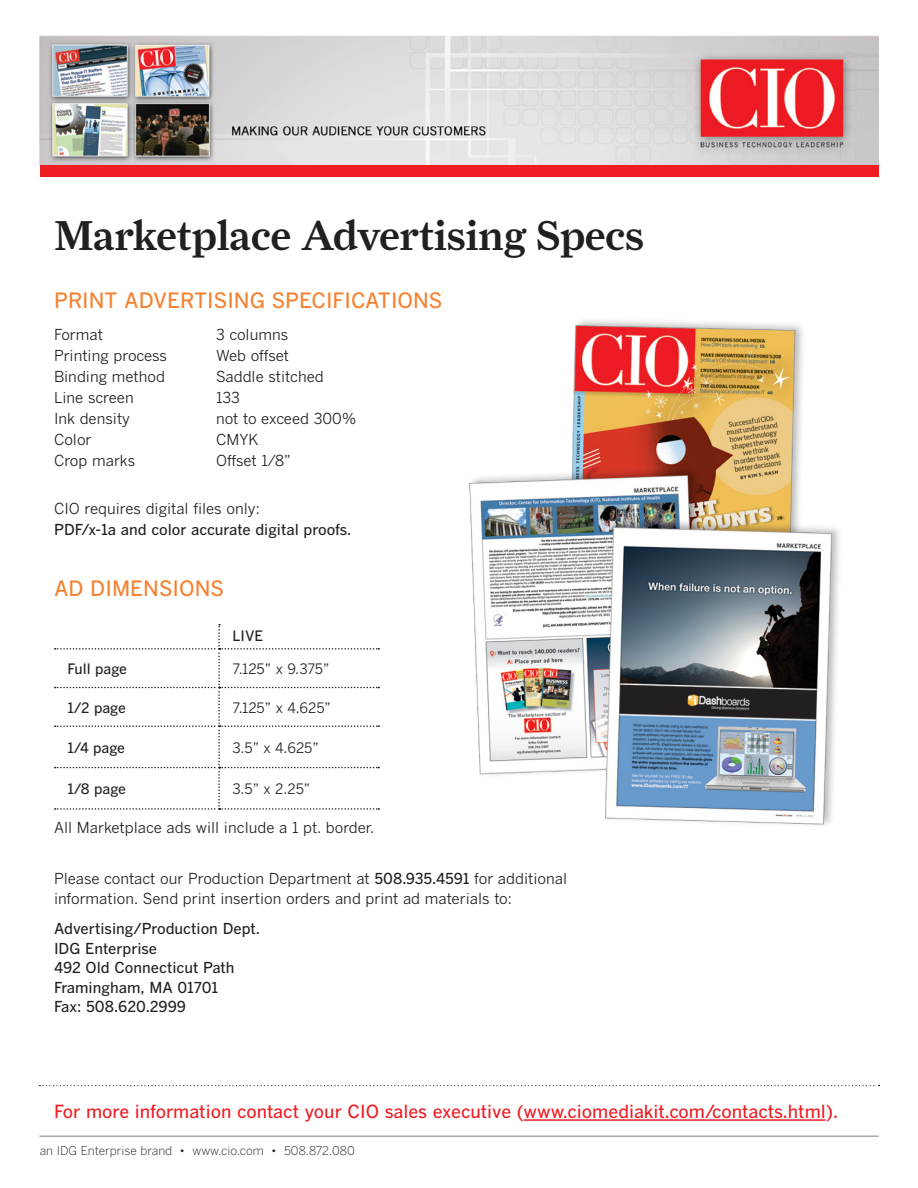
<style>
.page{position:relative;width:918px;height:1188px;background:#fff}
.page>*{position:absolute;margin:0;border:0;box-sizing:border-box;transform-origin:0 0}
.CIO-Title{font:500 42px "Farnham Display";color:#231f20}
.CIO-Headings{font:500 21px "Benton Gothic";color:#f48232}
.CIO-CTA_Contacts{font:500 18px "Benton Gothic";color:#ee1d23}
.CIO-Body_copy_w_tabs{font:15px "Benton Gothic";color:#231f20}
.CIO-Body_copy{font:15px/19.5px "Benton Gothic";color:#231f20}
.CIO-Body_copy-2{font:500 15px/19.5px "Benton Gothic";color:#231f20}
.CIO-Body_copy_w_tabs-2{font:500 15px/21px "Benton Gothic";color:#231f20}
.CIO-Body_copy_LAST{font:15px "Benton Gothic";color:#231f20}
.CIO-Table_text_9_5pt{font:14.25px "Benton Gothic";letter-spacing:-.01em;color:#231f20}
.CIO-Table_text_9_5pt-2{font:500 14.25px "Benton Gothic";letter-spacing:-.005em;color:#231f20}
.CIO-Footer{font:300 12px "Benton Gothic";color:#231f20}
.s1{font-weight:400}
.s2{font-weight:500}
</style>
<div class="page">
<hr style="left:39px;top:1135px;width:840px;height:2px;background:#a8a9ad">
<img style="left:40px;top:36px;width:839px;height:129px">
<div style="left:40px;top:165px;width:839px;height:12px;background:#ee1d23"></div>
<hr style="left:524px;top:1119px;width:302px;height:2px;background:#ee1d23">
<svg style="left:39px;top:1085px;width:841px;height:1px"></svg>
<svg style="left:55px;top:624px;width:324px;height:186px"></svg>
<img style="left:469px;top:320px;width:371px;height:505px">
<p class="CIO-Title" style="left:54px;top:211px;width:592px">Marketplace Advertising Specs</p>
<p class="CIO-Headings" style="left:54px;top:287px;width:390px">PRINT ADVERTISING SPECIFICATIONS</p>
<p class="CIO-Body_copy_w_tabs" style="left:54px;top:325px;width:50px">Format</p>
<p class="CIO-Body_copy_w_tabs" style="left:216px;top:325px;width:74px">3 columns</p>
<p class="CIO-Body_copy_w_tabs" style="left:54px;top:346px;width:115px">Printing process</p>
<p class="CIO-Body_copy_w_tabs" style="left:216px;top:346px;width:74px">Web offset</p>
<p class="CIO-Body_copy_w_tabs" style="left:54px;top:367px;width:113px">Binding method</p>
<p class="CIO-Body_copy_w_tabs" style="left:216px;top:367px;width:109px">Saddle stitched</p>
<p class="CIO-Body_copy_w_tabs" style="left:54px;top:388px;width:81px">Line screen</p>
<p class="CIO-Body_copy_w_tabs" style="left:216px;top:388px;width:25px">133</p>
<p class="CIO-Body_copy_w_tabs" style="left:54px;top:409px;width:77px">Ink density</p>
<p class="CIO-Body_copy_w_tabs" style="left:216px;top:409px;width:142px">not to exceed 300%</p>
<p class="CIO-Body_copy_w_tabs" style="left:54px;top:430px;width:39px">Color</p>
<p class="CIO-Body_copy_w_tabs" style="left:216px;top:430px;width:44px">CMYK</p>
<p class="CIO-Body_copy_w_tabs" style="left:54px;top:451px;width:83px">Crop marks</p>
<p class="CIO-Body_copy_w_tabs" style="left:216px;top:451px;width:76px">Offset 1/8”</p>
<p class="CIO-Body_copy_w_tabs-2" style="left:54px;top:497px;width:299px"><span class="s1">CIO requires digital files only:<br></span>PDF/x-1a and color accurate digital proofs.</p>
<p class="CIO-Headings" style="left:54px;top:576px;width:172px">AD DIMENSIONS</p>
<p class="CIO-Table_text_9_5pt-2" style="left:233px;top:627px;width:32px">LIVE</p>
<p class="CIO-Table_text_9_5pt-2" style="left:68px;top:660px;width:61px">Full page</p>
<p class="CIO-Table_text_9_5pt" style="left:233px;top:660px;width:98px">7.125” x 9.375”</p>
<p class="CIO-Table_text_9_5pt-2" style="left:68px;top:699px;width:60px">1/2 page</p>
<p class="CIO-Table_text_9_5pt" style="left:233px;top:699px;width:100px">7.125” x 4.625”</p>
<p class="CIO-Table_text_9_5pt-2" style="left:68px;top:739px;width:59px">1/4 page</p>
<p class="CIO-Table_text_9_5pt" style="left:233px;top:739px;width:88px">3.5” x 4.625”</p>
<p class="CIO-Table_text_9_5pt-2" style="left:68px;top:780px;width:60px">1/8 page</p>
<p class="CIO-Table_text_9_5pt" style="left:233px;top:780px;width:79px">3.5” x 2.25”</p>
<p class="CIO-Body_copy_LAST" style="left:54px;top:818px;width:322px">All Marketplace ads will include a 1 pt. border.</p>
<p class="CIO-Body_copy" style="left:54px;top:869px;width:515px">Please contact our Production Department at <span class="s2">508.935.4591</span> for additional information. Send print insertion orders and print ad materials to:</p>
<p class="CIO-Body_copy-2" style="left:54px;top:919px;width:207px">Advertising/Production Dept.<br>IDG Enterprise<br>492 Old Connecticut Path<br>Framingham, MA 01701<br>Fax: 508.620.2999</p>
<p class="CIO-CTA_Contacts" style="left:54px;top:1100px;width:786px">For more information contact your CIO sales executive (www.ciomediakit.com/contacts.html).</p>
<p class="CIO-Footer" style="left:40px;top:1144px;width:317px">an IDG Enterprise brand • www.cio.com • 508.872.080</p>
</div>
